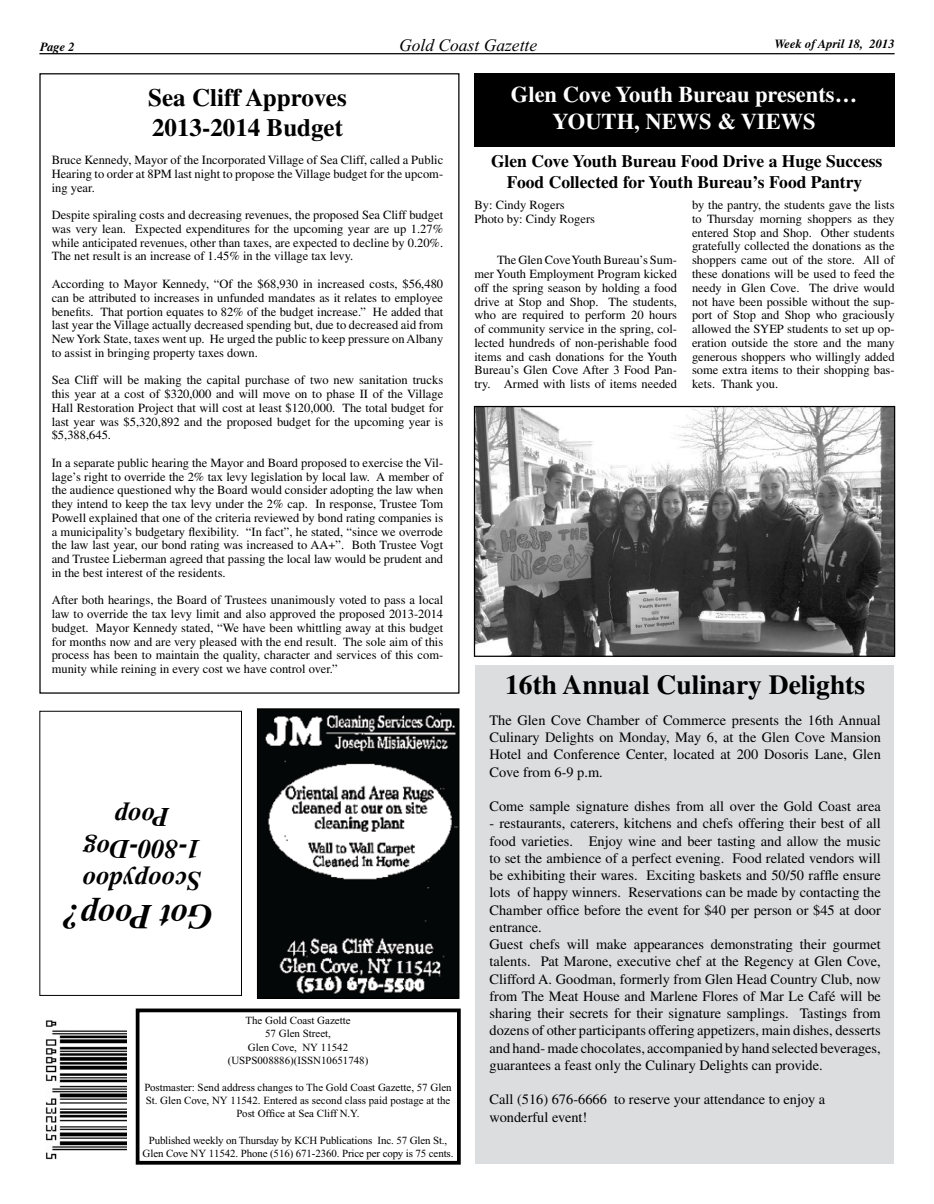
<style>
.page{position:relative;width:934px;height:1204px;background:#fff}
.page>*{position:absolute;margin:0;border:0;box-sizing:border-box;transform-origin:0 0}
.t1{font:italic 700 34.88px "Times";color:#000}
.t2{font:700 27.5px "Times";color:#000}
.t3{font:italic 700 26.88px/32.2px "Times";color:#000;text-align:center}
.t4{font:700 25px/30px "Times";color:#000}
.t5{font:700 22.5px/27px "Times";color:#fff;text-align:center}
.t6{font:700 17.5px/21px "Times";color:#000;text-align:center}
.t7{font:italic 17.5px "Times New Roman";color:#000}
.t8{font:14.38px/17.2px "Times";color:#000}
.t9{font:12.5px/13.8px "Times";color:#000;text-align:justify}
.t10{font:italic 700 12.5px "Times";color:#000}
.t11{font:10.88px/13.4px "Times New Roman";color:#000;text-align:center}
</style>
<div class="page">
<hr style="left:39px;top:53px;width:855px;height:1px;background:#000">
<div style="left:136px;top:1008px;width:325px;height:156px;border:4px solid #000"></div>
<img style="left:45px;top:1020px;width:82px;height:140px">
<div style="left:39px;top:711px;width:203px;height:285px;border:1px solid #000"></div>
<img style="left:259px;top:710px;width:198px;height:287px">
<div style="left:257px;top:708px;width:202px;height:291px;border:1px solid #000"></div>
<div style="left:474px;top:73px;width:420px;height:74px;background:#000"></div>
<img style="left:476px;top:408px;width:417px;height:247px">
<div style="left:474px;top:406px;width:421px;height:251px;border:1px solid #000"></div>
<div style="left:475px;top:665px;width:419px;height:499px;background:#dcddde"></div>
<p class="t10" style="left:40px;top:42px;width:36px">Page 2</p>
<h3 class="t7" style="left:399px;top:39px;width:140px">Gold Coast Gazette</h3>
<p class="t10" style="left:774px;top:39px;width:121px">Week of April 18, 2013</p>
<h3 class="t4" style="left:148px;top:85px;width:200px">Sea Cliff Approves<br>2013-2014 Budget</h3>
<p class="t9" style="left:52px;top:154px;width:393px">Bruce Kennedy, Mayor of the Incorporated Village of Sea Cliff, called a Public Hearing to order at 8PM last night to propose the Village budget for the upcom&shy;ing year.</p>
<p class="t9" style="left:52px;top:209px;width:393px">Despite spiraling costs and decreasing revenues, the proposed Sea Cliff budget was very lean. Expected expenditures for the upcoming year are up 1.27% while anticipated revenues, other than taxes, are expected to decline by 0.20%.<br>The net result is an increase of 1.45% in the village tax levy.</p>
<p class="t9" style="left:52px;top:278px;width:393px">According to Mayor Kennedy, “Of the $68,930 in increased costs, $56,480 can be attributed to increases in unfunded mandates as it relates to employee benefits. That portion equates to 82% of the budget increase.” He added that last year the Village actually decreased spending but, due to decreased aid from New York State, taxes went up. He urged the public to keep pressure on Albany to assist in bringing property taxes down.</p>
<p class="t9" style="left:52px;top:374px;width:393px">Sea Cliff will be making the capital purchase of two new sanitation trucks this year at a cost of $320,000 and will move on to phase II of the Village Hall Restoration Project that will cost at least $120,000. The total budget for last year was $5,320,892 and the proposed budget for the upcoming year is $5,388,645.</p>
<p class="t9" style="left:52px;top:457px;width:393px">In a separate public hearing the Mayor and Board proposed to exercise the Vil&shy;lage’s right to override the 2% tax levy legislation by local law. A member of the audience questioned why the Board would consider adopting the law when they intend to keep the tax levy under the 2% cap. In response, Trustee Tom Powell explained that one of the criteria reviewed by bond rating companies is a municipality’s budgetary flexibility. “In fact”, he stated, “since we overrode the law last year, our bond rating was increased to AA+”. Both Trustee Vogt and Trustee Lieberman agreed that passing the local law would be prudent and in the best interest of the residents.</p>
<p class="t9" style="left:52px;top:594px;width:393px">After both hearings, the Board of Trustees unanimously voted to pass a local law to override the tax levy limit and also approved the proposed 2013-2014 budget. Mayor Kennedy stated, “We have been whittling away at this budget for months now and are very pleased with the end result. The sole aim of this process has been to maintain the quality, character and services of this com&shy;munity while reining in every cost we have control over.”</p>
<h3 class="t3" style="left:201px;top:895px;width:121px;rotate:-180deg">Scoopydoo<br>1-800-Dog<br>Poop</h3>
<h1 class="t1" style="left:212px;top:929px;width:152px;rotate:-180deg">Got Poop?</h1>
<p class="t11" style="left:228px;top:1014px;width:142px">The Gold Coast Gazette<br>57 Glen Street,<br>Glen Cove, NY 11542 (USPS008886)(ISSN10651748)</p>
<p class="t11" style="left:144px;top:1081px;width:309px">Postmaster: Send address changes to The Gold Coast Gazette, 57 Glen<br>St. Glen Cove, NY 11542. Entered as second class paid postage at the<br>Post Office at Sea Cliff N.Y.</p>
<p class="t11" style="left:143px;top:1134px;width:312px">Published weekly on Thursday by KCH Publications Inc. 57 Glen St.,<br>Glen Cove NY 11542. Phone (516) 671-2360. Price per copy is 75 cents.</p>
<h3 class="t5" style="left:511px;top:83px;width:348px">Glen Cove Youth Bureau presents…<br>YOUTH, NEWS &amp; VIEWS</h3>
<h3 class="t6" style="left:491px;top:152px;width:393px">Glen Cove Youth Bureau Food Drive a Huge Success<br>Food Collected for Youth Bureau’s Food Pantry</h3>
<p class="t9" style="left:692px;top:199px;width:204px">by the pantry, the students gave the lists to Thursday morning shoppers as they entered Stop and Shop. Other students gratefully collected the donations as the shoppers came out of the store. All of these donations will be used to feed the needy in Glen Cove. The drive would not have been possible without the sup&shy;port of Stop and Shop who graciously allowed the SYEP students to set up op&shy;eration outside the store and the many generous shoppers who willingly added some extra items to their shopping bas&shy;kets. Thank you.</p>
<p class="t9" style="left:474px;top:199px;width:122px">By: Cindy Rogers<br>Photo by: Cindy Rogers</p>
<p class="t9" style="left:474px;top:254px;width:204px;text-indent:22px">The Glen Cove Youth Bureau’s Sum&shy;mer Youth Employment Program kicked off the spring season by holding a food drive at Stop and Shop. The students, who are required to perform 20 hours of community service in the spring, col&shy;lected hundreds of non-perishable food items and cash donations for the Youth Bureau’s Glen Cove After 3 Food Pan&shy;try. Armed with lists of items needed</p>
<h2 class="t2" style="left:505px;top:675px;width:361px">16th Annual Culinary Delights</h2>
<p class="t8" style="left:489px;top:712px;width:393px;text-align:justify">The Glen Cove Chamber of Commerce presents the 16th Annual Culinary Delights on Monday, May 6, at the Glen Cove Mansion Hotel and Conference Center, located at 200 Dosoris Lane, Glen Cove from 6-9 p.m.</p>
<p class="t8" style="left:489px;top:799px;width:393px">Come sample signature dishes from all over the Gold Coast area</p>
<p class="t8" style="left:489px;top:816px;width:393px">- restaurants, caterers, kitchens and chefs offering their best of all food varieties. Enjoy wine and beer tasting and allow the music to set the ambience of a perfect evening. Food related vendors will be exhibiting their wares. Exciting baskets and 50/50 raffle ensure lots of happy winners. Reservations can be made by contacting the Chamber office before the event for $40 per person or $45 at door entrance.<br>Guest chefs will make appearances demonstrating their gourmet talents. Pat Marone, executive chef at the Regency at Glen Cove, Clifford A. Goodman, formerly from Glen Head Country Club, now from The Meat House and Marlene Flores of Mar Le Café will be sharing their secrets for their signature samplings. Tastings from dozens of other participants offering appetizers, main dishes, desserts and hand- made chocolates, accompanied by hand selected beverages, guarantees a feast only the Culinary Delights can provide.</p>
<p class="t8" style="left:489px;top:1092px;width:337px">Call (516) 676-6666 to reserve your attendance to enjoy a wonderful event!</p>
</div>
